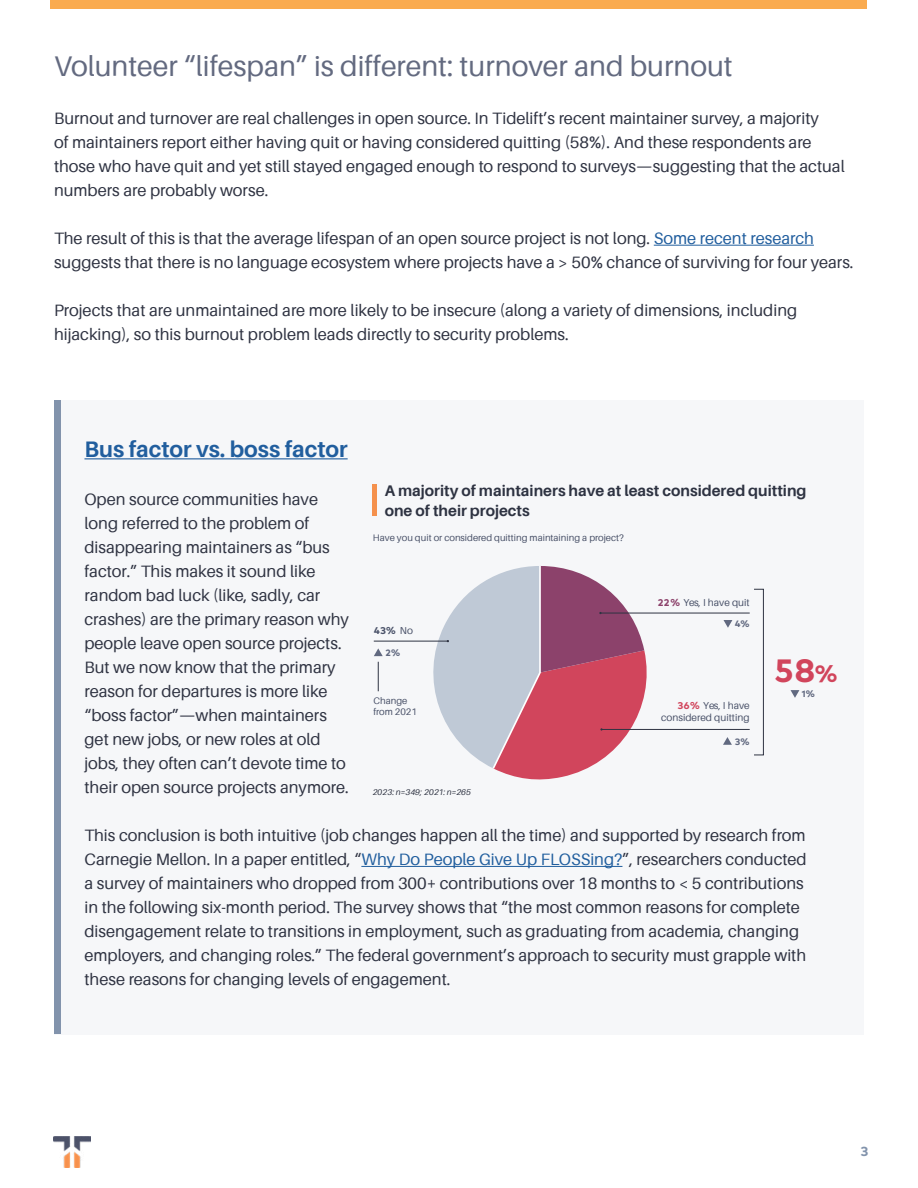
<style>
.page{position:relative;width:918px;height:1188px;background:#fff}
.page>*{position:absolute;margin:0;border:0;box-sizing:border-box;transform-origin:0 0}
.t1{font:700 33.15px "Typold";color:#d1455c}
.t2{font:28.5px "Aileron";color:#636a80}
.t3{font:700 22.5px "Aileron";color:#215e9e}
.t4{font:16.5px/24px "Aileron";color:#2f3342}
.t5{font:700 15.45px/20.1px "Aileron";color:#2e3342}
.t6{font:700 13.5px "Typold";color:#8293ac}
.t7{font:10.05px/12.1px "Aileron";color:#4a5269;text-align:right}
.t8{font:700 10.05px "Typold";color:#4a5269}
.t9{font:9.45px/10.6px "Aileron";color:#4a5269}
.t10{font:700 9.45px "Typold";color:#616980}
.t11{font:italic 8.25px "Aileron";color:#2e3342}
.s1{color:#215e9e}
.s2{font-family:"Typold";font-weight:700;color:#8c426b}
.s3{font-family:"Aileron";font-weight:400}
.s4{font-size:23.7px}
.s5{font-family:"Typold";font-weight:700;color:#d1455c}
</style>
<div class="page">
<div style="left:50px;top:0;width:817px;height:8px;background:#faab4f"></div>
<img style="left:54px;top:1137px;width:36px;height:30px">
<div style="left:54px;top:400px;width:810px;height:635px;background:#f6f7f9"></div>
<div style="left:54px;top:401px;width:6px;height:633px;background:#8293ac"></div>
<hr style="left:84px;top:458px;width:264px;height:1px;background:#215e9e">
<hr style="left:361px;top:866px;width:261px;height:1px;background:#215e9e">
<hr style="left:654px;top:245px;width:160px;height:1px;background:#215e9e">
<hr style="left:373px;top:484px;width:4px;height:32px;background:#f5914d">
<hr style="left:602px;top:729px;width:148px;height:1px;background:#2e3342">
<div style="left:754px;top:589px;width:10px;height:166px;border:1px solid #2e3342"></div>
<hr style="left:600px;top:613px;width:150px;height:1px;background:#2e3342">
<hr style="left:374px;top:641px;width:74px;height:1px;background:#2e3342">
<svg style="left:418px;top:566px;width:239px;height:214px"></svg>
<svg style="left:378px;top:662px;width:1px;height:29px"></svg>
<svg style="left:723px;top:620px;width:9px;height:8px"></svg>
<svg style="left:791px;top:690px;width:8px;height:8px"></svg>
<svg style="left:374px;top:648px;width:9px;height:8px"></svg>
<svg style="left:723px;top:737px;width:9px;height:8px"></svg>
<h2 class="t2" style="left:54px;top:50px;width:680px">Volunteer “lifespan” is different: turnover and burnout</h2>
<p class="t4" style="left:54px;top:106px;width:792px">Burnout and turnover are real challenges in open source. In Tidelift’s recent maintainer survey, a majority<br>of maintainers report either having quit or having considered quitting (58%). And these respondents are those who have quit and yet still stayed engaged enough to respond to surveys—suggesting that the actual numbers are probably worse.</p>
<p class="t4" style="left:54px;top:226px;width:801px">The result of this is that the average lifespan of an open source project is not long. <span class="s1">Some recent research </span>suggests that there is no language ecosystem where projects have a &gt; 50% chance of surviving for four years.</p>
<p class="t4" style="left:54px;top:298px;width:745px">Projects that are unmaintained are more likely to be insecure (along a variety of dimensions, including hijacking), so this burnout problem leads directly to security problems.</p>
<h3 class="t3" style="left:84px;top:437px;width:265px">Bus factor vs. boss factor</h3>
<p class="t4" style="left:84px;top:488px;width:266px">Open source communities have long referred to the problem of disappearing maintainers as “bus factor.” This makes it sound like random bad luck (like, sadly, car crashes) are the primary reason why people leave open source projects.<br>But we now know that the primary reason for departures is more like “boss factor”—when maintainers get new jobs, or new roles at old jobs, they often can’t devote time to their open source projects anymore.</p>
<p class="t4" style="left:84px;top:824px;width:724px">This conclusion is both intuitive (job changes happen all the time) and supported by research from Carnegie Mellon. In a paper entitled, “<span class="s1">Why Do People Give Up FLOSSing?</span>”, researchers conducted a survey of maintainers who dropped from 300+ contributions over 18 months to &lt; 5 contributions in the following six-month period. The survey shows that “the most common reasons for complete disengagement relate to transitions in employment, such as graduating from academia, changing employers, and changing roles.” The federal government’s approach to security must grapple with these reasons for changing levels of engagement.</p>
<p class="t5" style="left:385px;top:480px;width:423px">A majority of maintainers have at least considered quitting one of their projects</p>
<p class="t9" style="left:373px;top:532px;width:252px">Have you quit or considered quitting maintaining a project?</p>
<p class="t7" style="left:658px;top:597px;width:93px"><span class="s2">22%</span> Yes, I have quit</p>
<p class="t10" style="left:735px;top:616px;width:16px">4%</p>
<p class="t8" style="left:374px;top:622px;width:41px">43% <span class="s3">No</span></p>
<p class="t10" style="left:386px;top:645px;width:16px">2%</p>
<h1 class="t1" style="left:774px;top:643px;width:65px">58<span class="s4">%</span></h1>
<p class="t10" style="left:802px;top:686px;width:15px">1%</p>
<p class="t9" style="left:373px;top:696px;width:45px">Change from 2021</p>
<p class="t7" style="left:661px;top:700px;width:90px"><span class="s5">36%</span> Yes, I have considered quitting</p>
<p class="t10" style="left:735px;top:734px;width:16px">3%</p>
<p class="t11" style="left:373px;top:788px;width:100px">2023: n=349; 2021: n=265</p>
<p class="t6" style="left:860px;top:1140px;width:10px">3</p>
</div>
